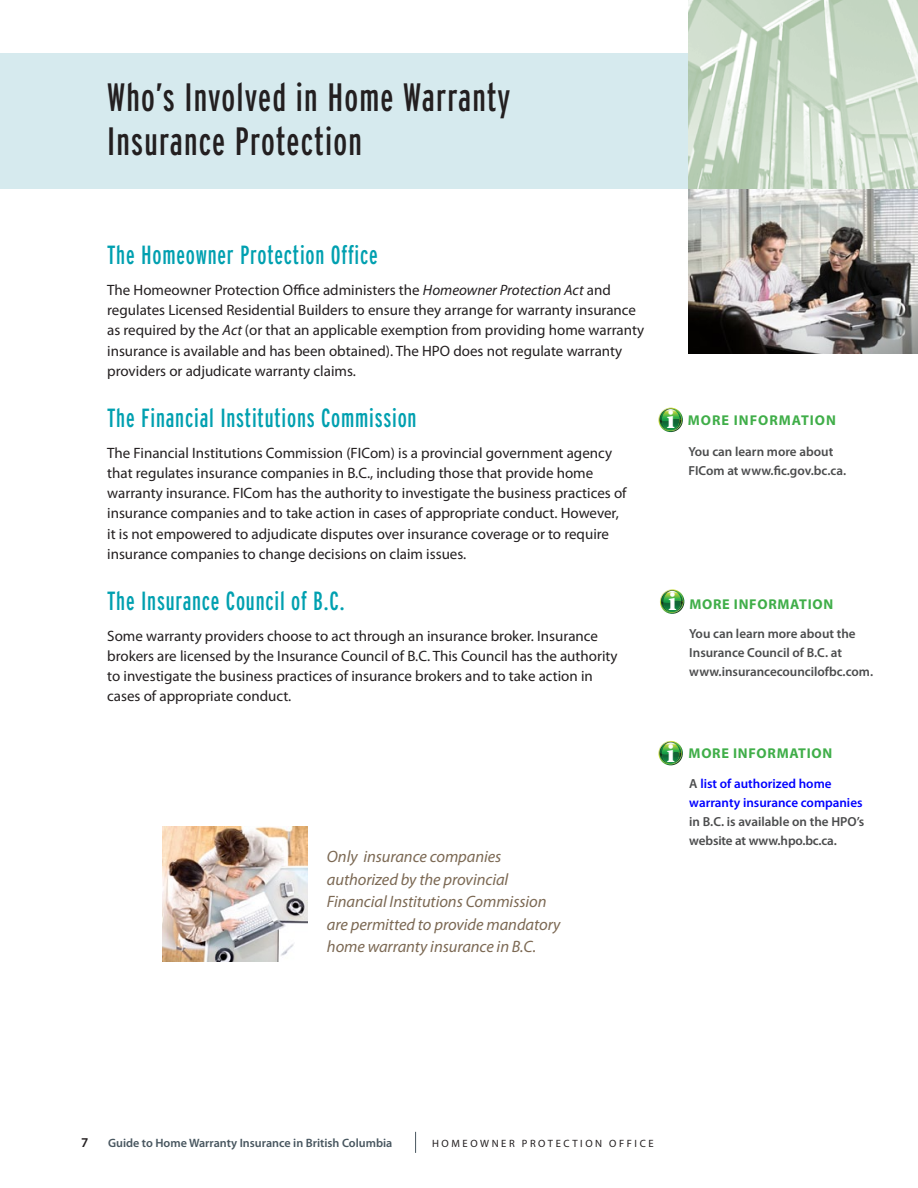
<style>
.page{position:relative;width:918px;height:1188px;background:#fff}
.page>*{position:absolute;margin:0;border:0;box-sizing:border-box;transform-origin:0 0}
.Body{font:extra-condensed 39.45px/44.5px "Interstate";letter-spacing:.03em;color:#231f20}
._1_Head{font:extra-condensed 26.25px "Interstate";letter-spacing:.03em;color:#00a0b0}
.t1{font:900 26.1px "Minion Std";color:#fff}
.SiIDEBAR_ITL{font:italic 16.5px/22.5px "Myriad Pro";letter-spacing:-.005em;color:#7c6954}
.Body-2{font:15px/20.2px "Myriad Pro";color:#231f20}
.Sidebar_Head{font:700 14.25px "Myriad Pro";letter-spacing:.05em;color:#40ae49}
.Sidebar_Head-2{font:700 14.25px "Myriad Pro";letter-spacing:.07em;color:#40ae49}
.t2{font:600 13.5px "Myriad Pro";color:#231f20}
.THIS_MORE_INFO{font:600 13.2px/19px "Myriad Pro";color:#4b4c4d}
.t3{font:600 12.15px "Myriad Pro";color:#48565f}
.t4{font:10.65px "Myriad Pro";letter-spacing:.24em;color:#231f20}
.s1{font-style:italic}
.s2{color:#00f}
</style>
<div class="page">
<div style="left:0;top:54px;width:918px;height:135px;background:#d6eaee"></div>
<svg style="left:415px;top:1132px;width:1px;height:21px"></svg>
<img style="left:688px;top:0;width:230px;height:189px">
<img style="left:688px;top:189px;width:230px;height:164px">
<img style="left:162px;top:827px;width:145px;height:134px">
<svg style="left:658px;top:741px;width:25px;height:25px"></svg>
<svg style="left:660px;top:589px;width:25px;height:25px"></svg>
<svg style="left:658px;top:408px;width:25px;height:25px"></svg>
<p class="Body" style="left:107px;top:74px;width:405px">Who’s Involved in Home Warranty<br>Insurance Protection</p>
<p class="_1_Head" style="left:107px;top:240px;width:272px">The Homeowner Protection Office</p>
<p class="Body-2" style="left:107px;top:280px;width:539px">The Homeowner Protection Office administers the <span class="s1">Homeowner Protection Act</span> and regulates Licensed Residential Builders to ensure they arrange for warranty insurance as required by the <span class="s1">Act</span> (or that an applicable exemption from providing home warranty insurance is available and has been obtained). The HPO does not regulate warranty providers or adjudicate warranty claims.</p>
<p class="_1_Head" style="left:107px;top:403px;width:311px">The Financial Institutions Commission</p>
<p class="Body-2" style="left:107px;top:442px;width:521px">The Financial Institutions Commission (FICom) is a provincial government agency that regulates insurance companies in B.C., including those that provide home warranty insurance. FICom has the authority to investigate the business practices of insurance companies and to take action in cases of appropriate conduct. However, it is not empowered to adjudicate disputes over insurance coverage or to require insurance companies to change decisions on claim issues.</p>
<p class="_1_Head" style="left:107px;top:586px;width:239px">The Insurance Council of B.C.</p>
<p class="Body-2" style="left:107px;top:625px;width:512px">Some warranty providers choose to act through an insurance broker. Insurance brokers are licensed by the Insurance Council of B.C. This Council has the authority to investigate the business practices of insurance brokers and to take action in cases of appropriate conduct.</p>
<p class="SiIDEBAR_ITL" style="left:327px;top:845px;width:235px">Only insurance companies authorized by the provincial<br>Financial Institutions Commission are permitted to provide mandatory home warranty insurance in B.C.</p>
<p class="t1" style="left:667px;top:407px;width:9px">i</p>
<p class="Sidebar_Head-2" style="left:688px;top:411px;width:150px">MORE INFORMATION</p>
<p class="THIS_MORE_INFO" style="left:688px;top:442px;width:159px">You can learn more about<br>FICom at www.fic.gov.bc.ca.</p>
<p class="t1" style="left:668px;top:588px;width:9px">i</p>
<p class="Sidebar_Head" style="left:689px;top:595px;width:145px">MORE INFORMATION</p>
<p class="THIS_MORE_INFO" style="left:689px;top:624px;width:185px">You can learn more about the<br>Insurance Council of B.C. at www.insurancecouncilofbc.com.</p>
<p class="t1" style="left:667px;top:740px;width:9px">i</p>
<p class="Sidebar_Head" style="left:689px;top:744px;width:145px">MORE INFORMATION</p>
<p class="THIS_MORE_INFO" style="left:689px;top:774px;width:177px">A <span class="s2">list of authorized home warranty insurance companies </span>in B.C. is available on the HPO’s website at www.hpo.bc.ca.</p>
<p class="t2" style="left:81px;top:1134px;width:9px">7</p>
<p class="t3" style="left:108px;top:1135px;width:286px">Guide to Home Warranty Insurance in British Columbia</p>
<p class="t4" style="left:432px;top:1137px;width:223px">HOMEOWNER PROTECTION OFFICE</p>
</div>
